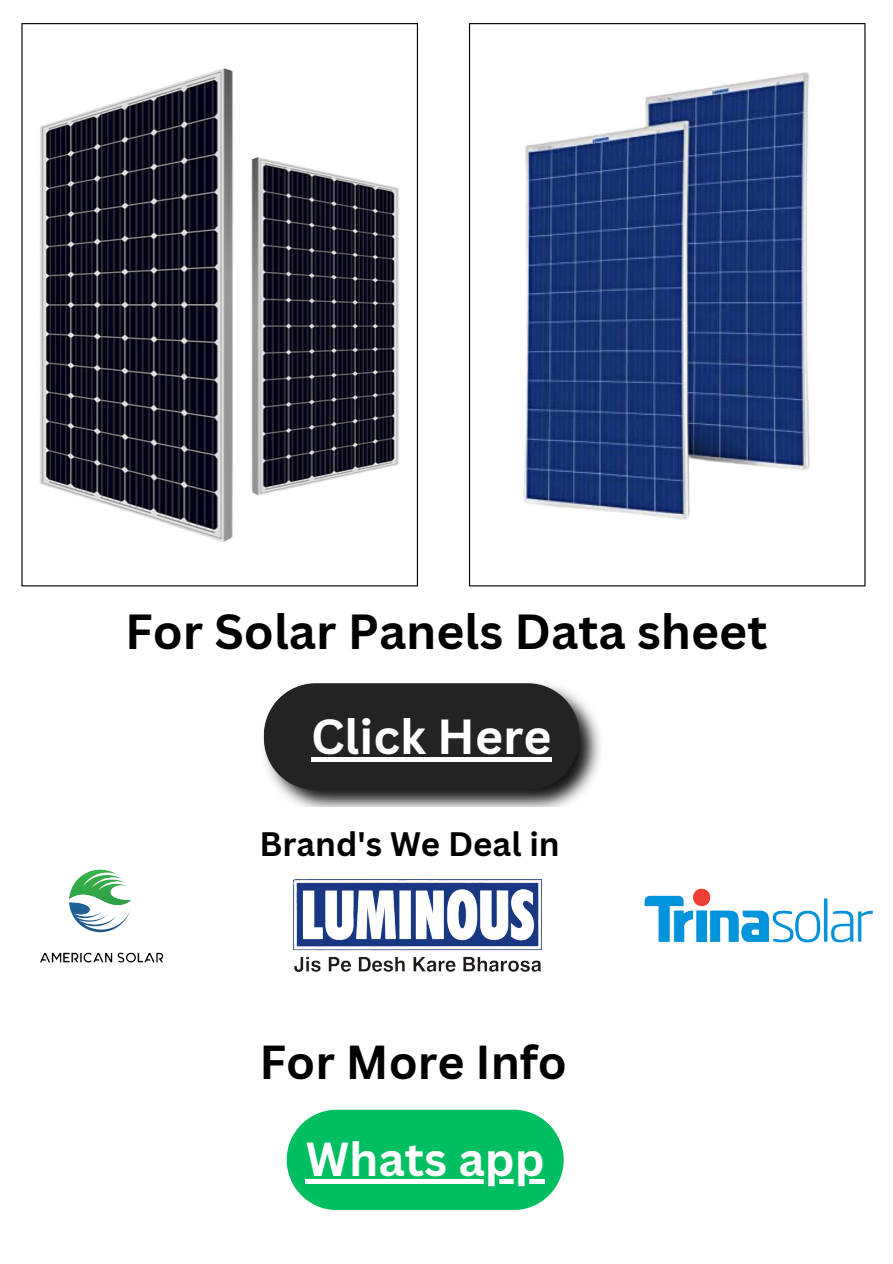
<style>
.page{position:relative;width:893px;height:1264px;background:#fff}
.page>*{position:absolute;margin:0;border:0;box-sizing:border-box;transform-origin:0 0}
.t1{font:700 48px "Canva Sans";color:#000}
.t2{font:700 48px "Canva Sans";color:#fff}
.t3{font:700 46.5px "Canva Sans";color:#fff}
.t4{font:700 46.35px "Canva Sans";color:#000}
.t5{font:700 33px "Canva Sans";color:#000}
</style>
<div class="page">
<svg style="left:21px;top:23px;width:397px;height:563px"></svg>
<img style="left:39px;top:55px;width:361px;height:499px">
<svg style="left:469px;top:23px;width:396px;height:563px"></svg>
<img style="left:511px;top:55px;width:311px;height:484px">
<img style="left:263px;top:683px;width:338px;height:124px">
<div style="left:287px;top:1109px;width:276px;height:100px;background:#00bf63;border-radius:50px"></div>
<hr style="left:305px;top:1179px;width:239px;height:4px;background:#fff">
<img style="left:40px;top:869px;width:124px;height:94px">
<img style="left:293px;top:880px;width:248px;height:91px">
<img style="left:644px;top:888px;width:229px;height:55px">
<hr style="left:311px;top:757px;width:240px;height:4px;background:#fff">
<p class="t1" style="left:125px;top:597px;width:643px">For Solar Panels Data sheet</p>
<p class="t2" style="left:311px;top:702px;width:242px">Click Here</p>
<p class="t5" style="left:259px;top:821px;width:302px">Brand's We Deal in</p>
<p class="t4" style="left:259px;top:1029px;width:309px">For More Info</p>
<p class="t3" style="left:305px;top:1126px;width:240px">Whats app</p>
</div>
